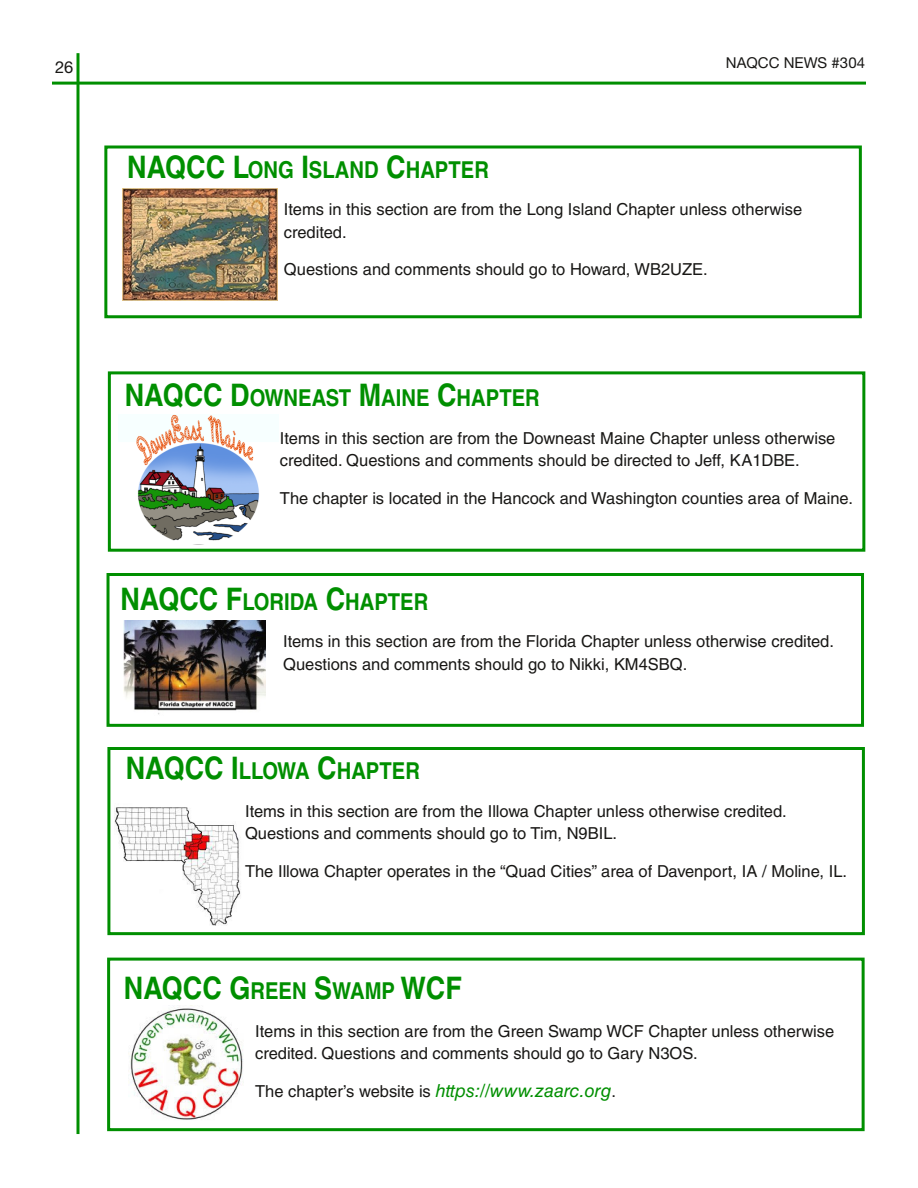
<style>
.page{position:relative;width:918px;height:1188px;background:#fff}
.page>*{position:absolute;margin:0;border:0;box-sizing:border-box;transform-origin:0 0}
.t1{font:700 31.05px "Helvetica LT Std";color:#008f00;scale:.87 1}
.t2{font:700 23.25px "Helvetica LT Std";color:#008f00;scale:.87 1}
.t3{font:16.5px/22.5px "Helvetica LT Std";color:#181715}
.t4{font:16.5px "Helvetica Neue LT Std";color:#181715}
.t5{font:15px "Helvetica Neue LT Std";color:#181715}
.s1{font-size:31.05px}
.s2{font-size:23.25px}
.s3{font-style:italic;font-size:18px;color:#008f00}
</style>
<div class="page">
<hr style="left:77px;top:53px;width:3px;height:1081px;background:#008f00">
<hr style="left:52px;top:82px;width:814px;height:3px;background:#008f00">
<img style="left:122px;top:189px;width:155px;height:111px">
<div style="left:104px;top:146px;width:758px;height:172px;border:3px solid #008f00"></div>
<img style="left:123px;top:621px;width:142px;height:94px">
<div style="left:107px;top:573px;width:757px;height:154px;border:3px solid #008f00"></div>
<img style="left:128px;top:1005px;width:115px;height:115px">
<div style="left:107px;top:958px;width:758px;height:173px;border:3px solid #008f00"></div>
<img style="left:115px;top:807px;width:126px;height:119px">
<div style="left:107px;top:747px;width:758px;height:188px;border:3px solid #008f00"></div>
<img style="left:136px;top:415px;width:123px;height:130px">
<div style="left:108px;top:371px;width:757px;height:181px;border:3px solid #008f00"></div>
<p class="t4" style="left:55px;top:61px;width:20px">26</p>
<p class="t5" style="left:726px;top:57px;width:141px">NAQCC NEWS #304</p>
<h2 class="t2" style="left:127px;top:161px;width:417px"><span class="s1">NAQCC L</span>ONG <span class="s1">I</span>SLAND <span class="s1">C</span>HAPTER</h2>
<p class="t3" style="left:284px;top:201px;width:520px">Items in this section are from the Long Island Chapter unless otherwise credited.</p>
<p class="t3" style="left:284px;top:261px;width:425px">Questions and comments should go to Howard, WB2UZE.</p>
<h2 class="t2" style="left:125px;top:390px;width:479px"><span class="s1">NAQCC D</span>OWNEAST <span class="s1">M</span>AINE <span class="s1">C</span>HAPTER</h2>
<p class="t3" style="left:280px;top:429px;width:557px">Items in this section are from the Downeast Maine Chapter unless otherwise credited. Questions and comments should be directed to Jeff, KA1DBE.</p>
<p class="t3" style="left:280px;top:489px;width:574px">The chapter is located in the Hancock and Washington counties area of Maine.</p>
<h2 class="t2" style="left:120px;top:593px;width:356px"><span class="s1">NAQCC F</span>LORIDA <span class="s1">C</span>HAPTER</h2>
<p class="t3" style="left:283px;top:633px;width:552px">Items in this section are from the Florida Chapter unless otherwise credited.<br>Questions and comments should go to Nikki, KM4SBQ.</p>
<h2 class="t2" style="left:126px;top:763px;width:340px"><span class="s1">NAQCC I</span>LLOWA <span class="s1">C</span>HAPTER</h2>
<p class="t3" style="left:245px;top:802px;width:543px">Items in this section are from the Illowa Chapter unless otherwise credited.<br>Questions and comments should go to Tim, N9BIL.</p>
<p class="t3" style="left:245px;top:862px;width:604px">The Illowa Chapter operates in the “Quad Cities” area of Davenport, IA / Moline, IL.</p>
<h1 class="t1" style="left:124px;top:977px;width:390px">NAQCC G<span class="s2">REEN</span> S<span class="s2">WAMP</span> WCF</h1>
<p class="t3" style="left:255px;top:1022px;width:581px">Items in this section are from the Green Swamp WCF Chapter unless otherwise credited. Questions and comments should go to Gary N3OS.</p>
<p class="t3" style="left:255px;top:1082px;width:362px">The chapter’s website is <span class="s3">https://www.zaarc.org</span>.</p>
</div>
